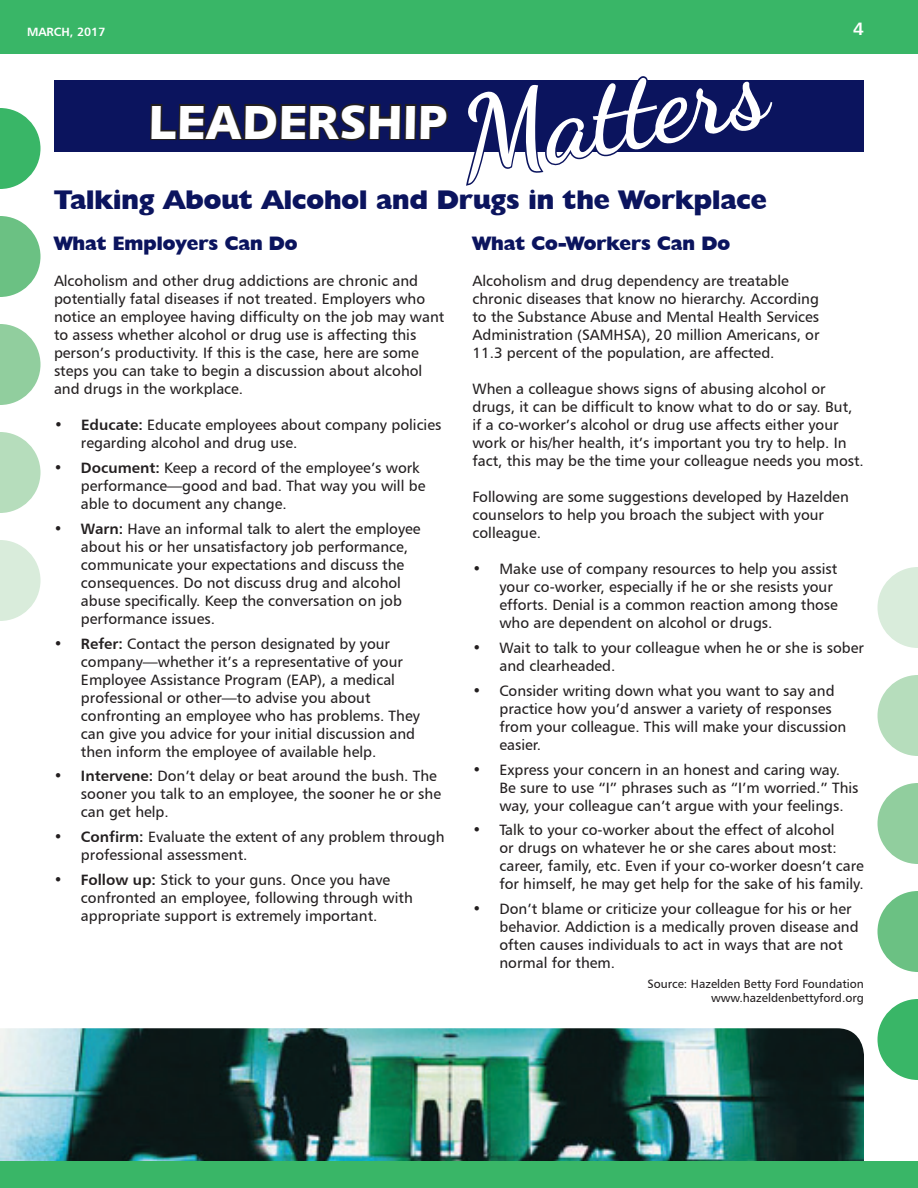
<style>
.page{position:relative;width:918px;height:1188px;background:#fff}
.page>*{position:absolute;margin:0;border:0;box-sizing:border-box;transform-origin:0 0}
.t1{font:700 108px "Dancing Script";color:#fff}
.t2{font:48px "Humanist 531 BT Black A";color:#fff}
.t3{font:800 27px "Humanist 521 BT";color:#0b145e}
.t4{font:800 19.5px "Humanist 521 BT";color:#0b145e}
.t5{font:18px "Humanist 777 BT Bold B";color:#fff}
.t6{font:15px/18px "Humanist 777 BT Roman B";color:#231f20}
.t7{font:12px/13.5px "Humanist 777 BT Roman B";color:#231f20;text-align:right}
.t8{font:12px "Humanist 777 BT Bold B";color:#fff}
.s1{font-family:"Humanist 777 BT Bold B"}
</style>
<div class="page">
<div style="left:0;top:0;width:918px;height:54px;background:#39b667"></div>
<div style="left:0;top:1161px;width:918px;height:27px;background:#39b667"></div>
<svg style="left:0;top:108px;width:40px;height:81px"></svg>
<svg style="left:0;top:216px;width:40px;height:81px"></svg>
<svg style="left:0;top:324px;width:40px;height:81px"></svg>
<svg style="left:0;top:432px;width:40px;height:81px"></svg>
<svg style="left:0;top:540px;width:40px;height:81px"></svg>
<svg style="left:878px;top:999px;width:40px;height:81px"></svg>
<svg style="left:878px;top:891px;width:40px;height:81px"></svg>
<svg style="left:878px;top:783px;width:40px;height:81px"></svg>
<svg style="left:878px;top:675px;width:40px;height:81px"></svg>
<svg style="left:878px;top:567px;width:40px;height:81px"></svg>
<div style="left:54px;top:81px;width:810px;height:71px;background:#0b145e"></div>
<svg style="left:150px;top:103px;width:298px;height:38px"></svg>
<svg style="left:464px;top:76px;width:312px;height:110px"></svg>
<img style="left:0;top:1028px;width:864px;height:133px">
<p class="t8" style="left:27px;top:24px;width:80px">MARCH, 2017</p>
<p class="t5" style="left:853px;top:18px;width:12px">4</p>
<h1 class="t1" style="left:449px;top:73px;width:310px;rotate:-10deg">Matters</h1>
<h3 class="t3" style="left:54px;top:183px;width:714px">Talking About Alcohol and Drugs in the Workplace</h3>
<h3 class="t4" style="left:54px;top:232px;width:245px">What Employers Can Do</h3>
<p class="t6" style="left:54px;top:272px;width:392px">Alcoholism and other drug addictions are chronic and potentially fatal diseases if not treated. Employers who notice an employee having difficulty on the job may want to assess whether alcohol or drug use is affecting this person’s productivity. If this is the case, here are some steps you can take to begin a discussion about alcohol and drugs in the workplace.</p>
<p class="t6" style="left:81px;top:416px;width:362px;text-indent:-27px"><span class="s1">• Educate:</span> Educate employees about company policies regarding alcohol and drug use.</p>
<p class="t6" style="left:81px;top:459px;width:346px;text-indent:-27px"><span class="s1">• Document:</span> Keep a record of the employee’s work performance—good and bad. That way you will be able to document any change.</p>
<p class="t6" style="left:81px;top:519px;width:341px;text-indent:-27px"><span class="s1">• Warn:</span> Have an informal talk to alert the employee about his or her unsatisfactory job performance, communicate your expectations and discuss the consequences. Do not discuss drug and alcohol abuse specifically. Keep the conversation on job performance issues.</p>
<p class="t6" style="left:81px;top:634px;width:340px;text-indent:-27px"><span class="s1">• Refer:</span> Contact the person designated by your company—whether it’s a representative of your Employee Assistance Program (EAP), a medical professional or other—to advise you about confronting an employee who has problems. They can give you advice for your initial discussion and then inform the employee of available help.</p>
<p class="t6" style="left:81px;top:767px;width:362px;text-indent:-27px"><span class="s1">• Intervene:</span> Don’t delay or beat around the bush. The sooner you talk to an employee, the sooner he or she can get help.</p>
<p class="t6" style="left:81px;top:828px;width:365px;text-indent:-27px"><span class="s1">• Confirm:</span> Evaluate the extent of any problem through professional assessment.</p>
<p class="t6" style="left:81px;top:870px;width:333px;text-indent:-27px"><span class="s1">• Follow up:</span> Stick to your guns. Once you have confronted an employee, following through with appropriate support is extremely important.</p>
<h2 class="t2" style="left:148px;top:92px;width:301px">LEADERSHIP</h2>
<h3 class="t4" style="left:472px;top:232px;width:259px">What Co-Workers Can Do</h3>
<p class="t6" style="left:472px;top:272px;width:349px">Alcoholism and drug dependency are treatable chronic diseases that know no hierarchy. According to the Substance Abuse and Mental Health Services Administration (SAMHSA), 20 million Americans, or 11.3 percent of the population, are affected.</p>
<p class="t6" style="left:472px;top:380px;width:393px">When a colleague shows signs of abusing alcohol or drugs, it can be difficult to know what to do or say. But, if a co-worker’s alcohol or drug use affects either your work or his/her health, it’s important you try to help. In fact, this may be the time your colleague needs you most.</p>
<p class="t6" style="left:472px;top:488px;width:378px">Following are some suggestions developed by Hazelden counselors to help you broach the subject with your colleague.</p>
<p class="t6" style="left:500px;top:560px;width:340px;text-indent:-27px">• Make use of company resources to help you assist your co-worker, especially if he or she resists your efforts. Denial is a common reaction among those who are dependent on alcohol or drugs.</p>
<p class="t6" style="left:500px;top:639px;width:366px;text-indent:-27px">• Wait to talk to your colleague when he or she is sober and clearheaded.</p>
<p class="t6" style="left:500px;top:681px;width:348px;text-indent:-27px">• Consider writing down what you want to say and practice how you’d answer a variety of responses from your colleague. This will make your discussion easier.</p>
<p class="t6" style="left:500px;top:760px;width:361px;text-indent:-27px">• Express your concern in an honest and caring way.<br>Be sure to use “I” phrases such as “I’m worried.” This way, your colleague can’t argue with your feelings.</p>
<p class="t6" style="left:500px;top:821px;width:366px;text-indent:-27px">• Talk to your co-worker about the effect of alcohol<br>or drugs on whatever he or she cares about most: career, family, etc. Even if your co-worker doesn’t care for himself, he may get help for the sake of his family.</p>
<p class="t6" style="left:500px;top:900px;width:361px;text-indent:-27px">• Don’t blame or criticize your colleague for his or her behavior. Addiction is a medically proven disease and often causes individuals to act in ways that are not normal for them.</p>
<p class="t7" style="left:648px;top:977px;width:218px">Source: Hazelden Betty Ford Foundation www.hazeldenbettyford.org</p>
</div>
